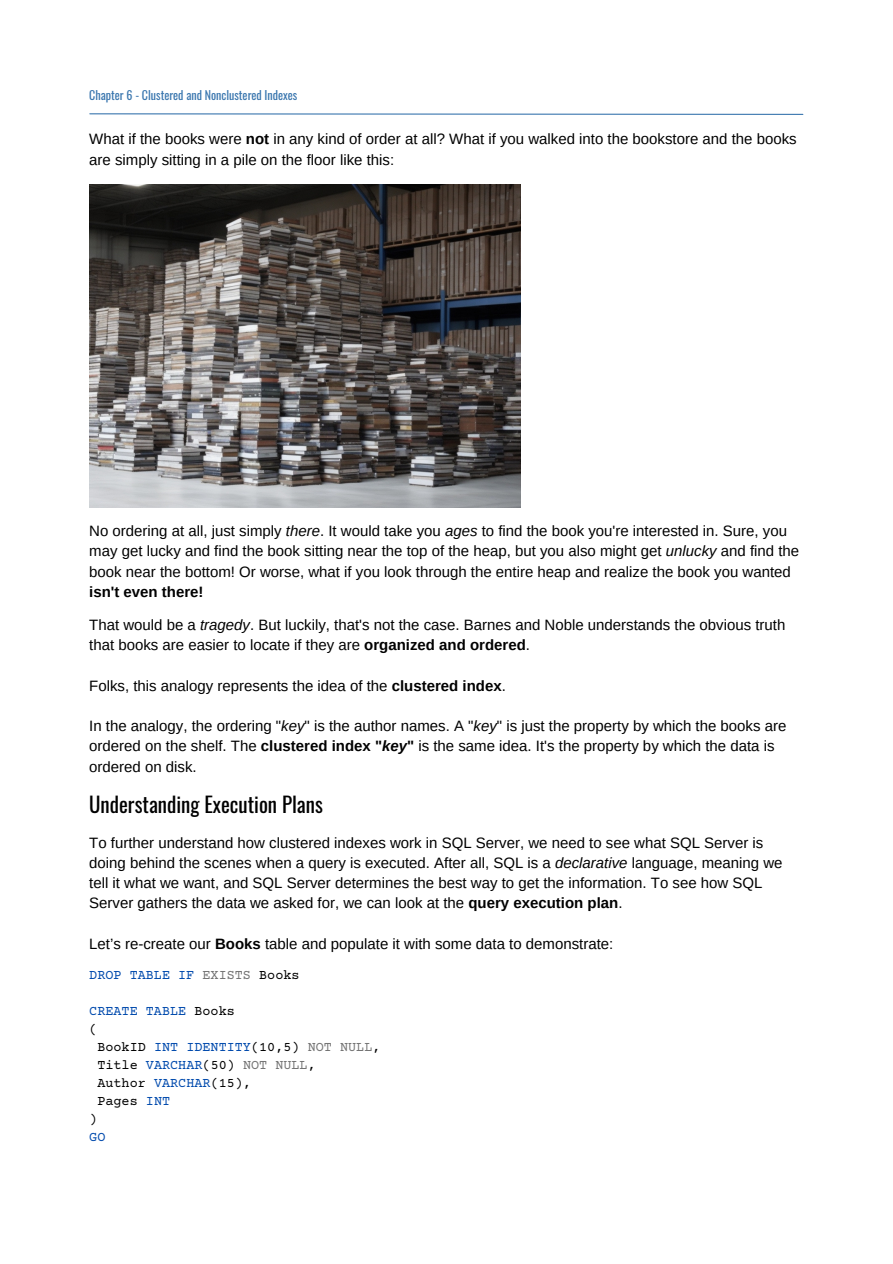
<style>
.page{position:relative;width:893px;height:1264px;background:#fff}
.page>*{position:absolute;margin:0;border:0;box-sizing:border-box;transform-origin:0 0}
.t1{font:21px "Oswald";color:#000}
.t2{font:15px/20.2px "Arimo";color:#000}
.t3{font:13.5px "Courier Prime";color:#000}
.t4{font:13.5px "Courier Prime";color:#004aad}
.t5{font:12px "Oswald";color:#3b77af}
.s1{font-weight:700}
.s2{font-style:italic}
.s3{font-weight:700;font-style:italic}
.s4{color:#737373}
.s5{color:#000}
.s6{color:#004aad}
</style>
<div class="page">
<svg style="left:89px;top:113px;width:714px;height:2px"></svg>
<img style="left:89px;top:184px;width:431px;height:323px">
<p class="t5" style="left:89px;top:86px;width:210px">Chapter 6 - Clustered and Nonclustered Indexes</p>
<p class="t2" style="left:89px;top:129px;width:709px">What if the books were <span class="s1">not</span> in any kind of order at all? What if you walked into the bookstore and the books are simply sitting in a pile on the floor like this:</p>
<p class="t2" style="left:89px;top:521px;width:711px">No ordering at all, just simply <span class="s2">there</span>. It would take you <span class="s2">ages</span> to find the book you're interested in. Sure, you may get lucky and find the book sitting near the top of the heap, but you also might get <span class="s2">unlucky</span> and find the book near the bottom! Or worse, what if you look through the entire heap and realize the book you wanted <span class="s1">isn't even there!</span></p>
<p class="t2" style="left:89px;top:614px;width:697px">That would be a <span class="s2">tragedy</span>. But luckily, that's not the case. Barnes and Noble understands the obvious truth that books are easier to locate if they are <span class="s1">organized and ordered</span>.</p>
<p class="t2" style="left:89px;top:675px;width:418px">Folks, this analogy represents the idea of the <span class="s1">clustered index</span>.</p>
<p class="t2" style="left:89px;top:715px;width:698px">In the analogy, the ordering "<span class="s2">key</span>" is the author names. A "<span class="s2">key</span>" is just the property by which the books are ordered on the shelf. The <span class="s1">clustered index "</span><span class="s3">key</span><span class="s1">"</span> is the same idea. It's the property by which the data is ordered on disk.</p>
<p class="t1" style="left:89px;top:788px;width:235px">Understanding Execution Plans</p>
<p class="t2" style="left:89px;top:832px;width:694px">To further understand how clustered indexes work in SQL Server, we need to see what SQL Server is doing behind the scenes when a query is executed. After all, SQL is a <span class="s2">declarative</span> language, meaning we tell it what we want, and SQL Server determines the best way to get the information. To see how SQL Server gathers the data we asked for, we can look at the <span class="s1">query execution plan</span>.</p>
<p class="t2" style="left:89px;top:933px;width:525px">Let’s re-create our <span class="s1">Books</span> table and populate it with some data to demonstrate:</p>
<p class="t4" style="left:89px;top:968px;width:212px">DROP TABLE IF <span class="s4">EXISTS</span> <span class="s5">Books</span></p>
<p class="t4" style="left:89px;top:1004px;width:147px">CREATE TABLE <span class="s5">Books</span></p>
<p class="t3" style="left:89px;top:1022px;width:10px">(</p>
<p class="t3" style="left:97px;top:1040px;width:285px">BookID <span class="s6">INT IDENTITY</span>(10,5) <span class="s4">NOT NULL</span>,</p>
<p class="t3" style="left:97px;top:1058px;width:220px">Title <span class="s6">VARCHAR</span>(50) <span class="s4">NOT NULL</span>,</p>
<p class="t3" style="left:97px;top:1076px;width:155px">Author <span class="s6">VARCHAR</span>(15),</p>
<p class="t3" style="left:97px;top:1094px;width:74px">Pages <span class="s6">INT</span></p>
<p class="t3" style="left:89px;top:1111px;width:10px">)</p>
<p class="t4" style="left:89px;top:1129px;width:18px">GO</p>
</div>
